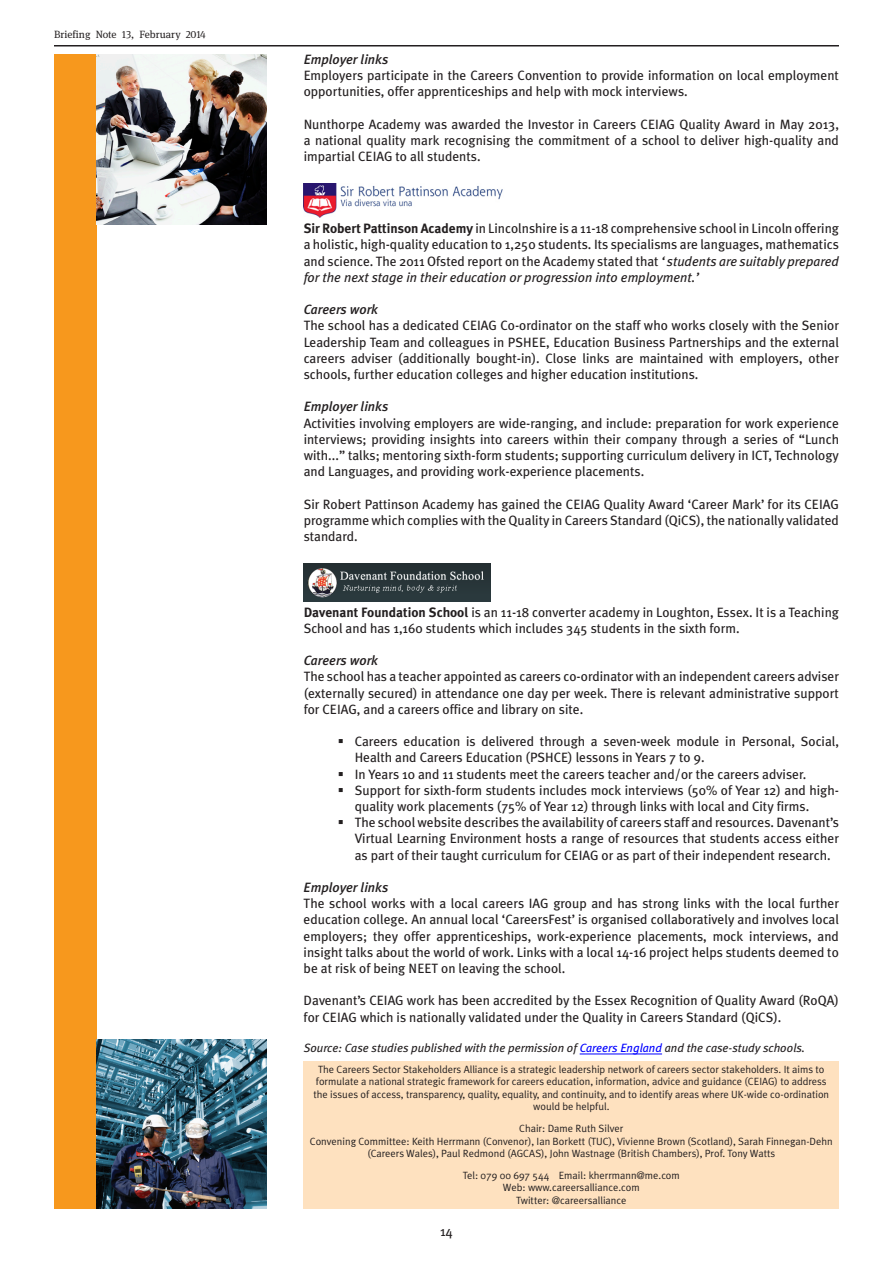
<style>
.page{position:relative;width:893px;height:1263px;background:#fff}
.page>*{position:absolute;margin:0;border:0;box-sizing:border-box;transform-origin:0 0}
.t1{font:13.5px/16.2px "Meta Plus";color:#231f20;text-align:justify}
.t2{font:italic 500 13.5px "Meta Plus";color:#231f20}
.t3{font:italic 12px "Meta Plus";color:#231f20}
.t4{font:10.5px/12.6px "Meta Plus Normal";color:#231f20;text-align:center}
.t5{font:10.5px "Meta Serif Lf";color:#231f20}
.s1{font-weight:700}
.s2{font-style:italic}
.s3{color:#00f}
</style>
<div class="page">
<div style="left:54px;top:54px;width:43px;height:1155px;background:#f7981d"></div>
<hr style="left:54px;top:45px;width:785px;height:2px;background:#231f20">
<hr style="left:580px;top:1054px;width:82px;height:1px;background:#00f">
<div style="left:304px;top:1060px;width:535px;height:148px;background:#fee1bf"></div>
<img style="left:97px;top:1039px;width:170px;height:169px">
<img style="left:97px;top:54px;width:170px;height:170px">
<img style="left:304px;top:564px;width:186px;height:37px">
<img style="left:304px;top:183px;width:199px;height:35px">
<p class="t5" style="left:54px;top:29px;width:153px">Briefing Note 13, February 2014</p>
<p class="t2" style="left:304px;top:51px;width:86px">Employer links</p>
<p class="t1" style="left:304px;top:67px;width:537px">Employers participate in the Careers Convention to provide information on local employment opportunities, offer apprenticeships and help with mock interviews.</p>
<p class="t1" style="left:304px;top:116px;width:537px">Nunthorpe Academy was awarded the Investor in Careers CEIAG Quality Award in May 2013, a national quality mark recognising the commitment of a school to deliver high-quality and impartial CEIAG to all students.</p>
<p class="t1" style="left:304px;top:220px;width:537px"><span class="s1">Sir Robert Pattinson Academy</span> in Lincolnshire is a 11-18 comprehensive school in Lincoln offering a holistic, high-quality education to 1,250 students. Its specialisms are languages, mathematics and science. The 2011 Ofsted report on the Academy stated that <span class="s2">‘students are suitably prepared for the next stage in their education or progression into employment.’</span></p>
<p class="t2" style="left:304px;top:302px;width:76px">Careers work</p>
<p class="t1" style="left:304px;top:317px;width:537px">The school has a dedicated CEIAG Co-ordinator on the staff who works closely with the Senior Leadership Team and colleagues in PSHEE, Education Business Partnerships and the external careers adviser (additionally bought-in). Close links are maintained with employers, other schools, further education colleges and higher education institutions.</p>
<p class="t2" style="left:304px;top:399px;width:86px">Employer links</p>
<p class="t1" style="left:304px;top:415px;width:537px">Activities involving employers are wide-ranging, and include: preparation for work experience interviews; providing insights into careers within their company through a series of “Lunch with...” talks; mentoring sixth-form students; supporting curriculum delivery in ICT, Technology and Languages, and providing work-experience placements.</p>
<p class="t1" style="left:304px;top:496px;width:537px">Sir Robert Pattinson Academy has gained the CEIAG Quality Award ‘Career Mark’ for its CEIAG programme which complies with the Quality in Careers Standard (QiCS), the nationally validated standard.</p>
<p class="t1" style="left:304px;top:604px;width:537px"><span class="s1">Davenant Foundation School</span> is an 11-18 converter academy in Loughton, Essex. It is a Teaching<br>School and has 1,160 students which includes 345 students in the sixth form.</p>
<p class="t2" style="left:304px;top:653px;width:76px">Careers work</p>
<p class="t1" style="left:304px;top:668px;width:537px">The school has a teacher appointed as careers co-ordinator with an independent careers adviser (externally secured) in attendance one day per week. There is relevant administrative support for CEIAG, and a careers office and library on site.</p>
<p class="t1" style="left:355px;top:733px;width:486px;text-align:left">Careers education is delivered through a seven-week module in Personal, Social, Health and Careers Education (PSHCE) lessons in Years 7 to 9.<br>In Years 10 and 11 students meet the careers teacher and/or the careers adviser.<br>Support for sixth-form students includes mock interviews (50% of Year 12) and high&shy;quality work placements (75% of Year 12) through links with local and City firms.<br>The school website describes the availability of careers staff and resources. Davenant’s Virtual Learning Environment hosts a range of resources that students access either as part of their taught curriculum for CEIAG or as part of their independent research.</p>
<p class="t2" style="left:304px;top:879px;width:86px">Employer links</p>
<p class="t1" style="left:304px;top:895px;width:537px">The school works with a local careers IAG group and has strong links with the local further education college. An annual local ‘CareersFest’ is organised collaboratively and involves local employers; they offer apprenticeships, work-experience placements, mock interviews, and insight talks about the world of work. Links with a local 14-16 project helps students deemed to be at risk of being NEET on leaving the school.</p>
<p class="t1" style="left:304px;top:992px;width:537px">Davenant’s CEIAG work has been accredited by the Essex Recognition of Quality Award (RoQA) for CEIAG which is nationally validated under the Quality in Careers Standard (QiCS).</p>
<p class="t3" style="left:304px;top:1041px;width:503px">Source: Case studies published with the permission of <span class="s3">Careers England</span> and the case-study schools.</p>
<p class="t4" style="left:313px;top:1062px;width:517px">The Careers Sector Stakeholders Alliance is a strategic leadership network of careers sector stakeholders. It aims to formulate a national strategic framework for careers education, information, advice and guidance (CEIAG) to address the issues of access, transparency, quality, equality, and continuity, and to identify areas where UK-wide co-ordination would be helpful.</p>
<p class="t4" style="left:310px;top:1122px;width:524px">Chair: Dame Ruth Silver<br>Convening Committee: Keith Herrmann (Convenor), Ian Borkett (TUC), Vivienne Brown (Scotland), Sarah Finnegan-Dehn (Careers Wales), Paul Redmond (AGCAS), John Wastnage (British Chambers), Prof. Tony Watts</p>
<p class="t4" style="left:463px;top:1169px;width:219px">Tel: 079 00 697 544 Email: kherrmann@me.com<br>Web: www.careersalliance.com<br>Twitter: @careersalliance</p>
<p class="t1" style="left:440px;top:1223px;width:14px">14</p>
</div>
